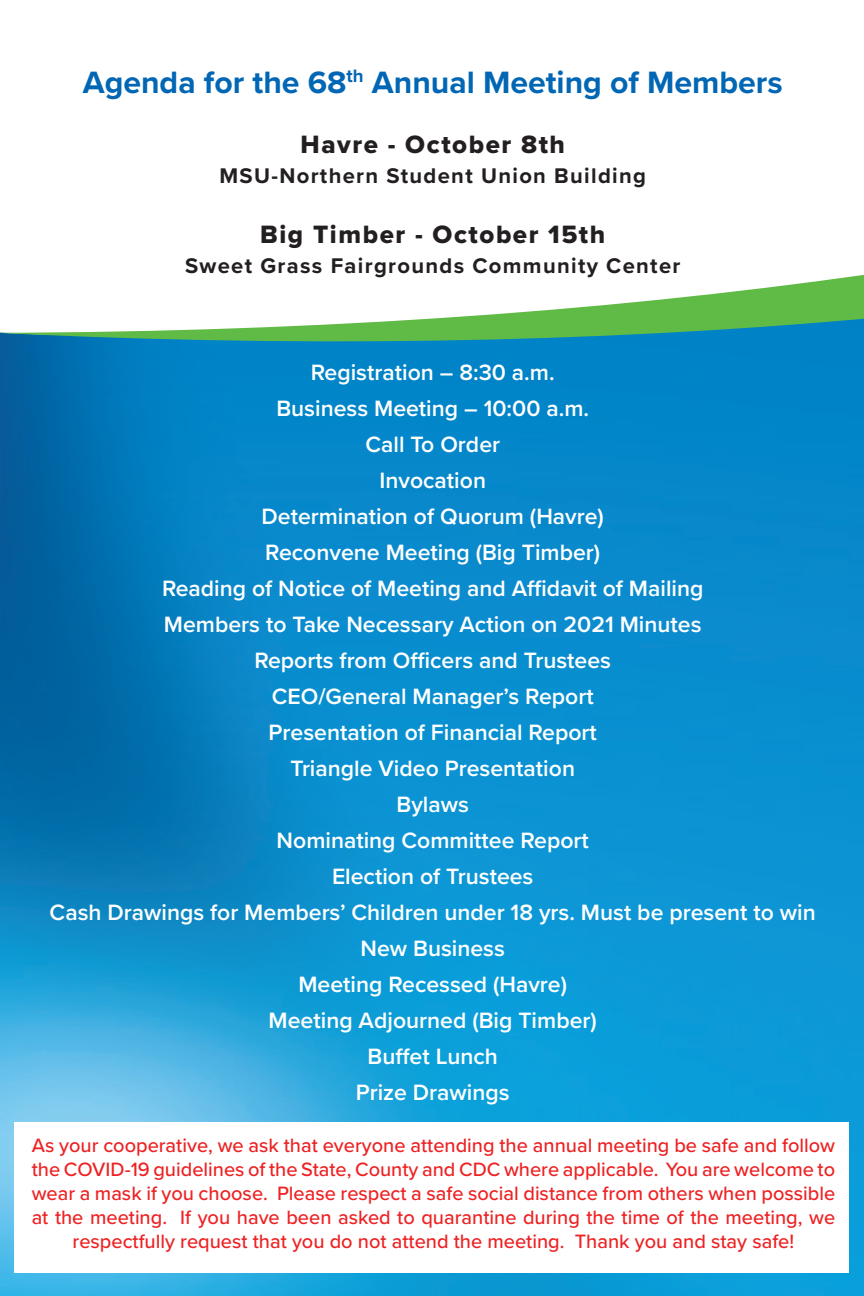
<style>
.page{position:relative;width:864px;height:1296px;background:#fff}
.page>*{position:absolute;margin:0;border:0;box-sizing:border-box;transform-origin:0 0}
.t1{font:700 32px "Proxima Nova";color:#0166b3}
.t2{font:26px "Proxima Nova Extrabld";letter-spacing:.06em;color:#231f20}
.t3{font:600 23px "Proxima Nova";color:#fff}
.t4{font:700 22px "Proxima Nova";letter-spacing:.06em;color:#231f20}
.t5{font:500 20px/24px "Proxima Nova";color:#ee2123;text-align:center}
</style>
<div class="page">
<img style="left:0;top:349px;width:864px;height:947px">
<svg style="left:0;top:274px;width:864px;height:75px"></svg>
<svg style="left:0;top:275px;width:864px;height:73px"></svg>
<div style="left:14px;top:1122px;width:835px;height:150px;background:#fff"></div>
<p class="t1" style="left:83px;top:58px;width:701px">Agenda for the 68<sup>th</sup> Annual Meeting of Members</p>
<p class="t2" style="left:301px;top:129px;width:266px">Havre - October 8th</p>
<p class="t4" style="left:220px;top:159px;width:428px">MSU-Northern Student Union Building</p>
<p class="t2" style="left:260px;top:219px;width:347px">Big Timber - October 15th</p>
<p class="t4" style="left:185px;top:249px;width:497px">Sweet Grass Fairgrounds Community Center</p>
<p class="t3" style="left:311px;top:355px;width:245px">Registration – 8:30 a.m.</p>
<p class="t3" style="left:276px;top:391px;width:314px">Business Meeting – 10:00 a.m.</p>
<p class="t3" style="left:365px;top:427px;width:136px">Call To Order</p>
<p class="t3" style="left:379px;top:463px;width:108px">Invocation</p>
<p class="t3" style="left:262px;top:499px;width:344px">Determination of Quorum (Havre)</p>
<p class="t3" style="left:265px;top:535px;width:336px">Reconvene Meeting (Big Timber)</p>
<p class="t3" style="left:162px;top:571px;width:543px">Reading of Notice of Meeting and Affidavit of Mailing</p>
<p class="t3" style="left:164px;top:607px;width:539px">Members to Take Necessary Action on 2021 Minutes</p>
<p class="t3" style="left:254px;top:643px;width:358px">Reports from Officers and Trustees</p>
<p class="t3" style="left:272px;top:679px;width:323px">CEO/General Manager’s Report</p>
<p class="t3" style="left:269px;top:715px;width:330px">Presentation of Financial Report</p>
<p class="t3" style="left:290px;top:751px;width:286px">Triangle Video Presentation</p>
<p class="t3" style="left:396px;top:787px;width:74px">Bylaws</p>
<p class="t3" style="left:277px;top:823px;width:314px">Nominating Committee Report</p>
<p class="t3" style="left:332px;top:859px;width:203px">Election of Trustees</p>
<p class="t3" style="left:50px;top:895px;width:768px">Cash Drawings for Members’ Children under 18 yrs. Must be present to win</p>
<p class="t3" style="left:360px;top:931px;width:146px">New Business</p>
<p class="t3" style="left:298px;top:967px;width:270px">Meeting Recessed (Havre)</p>
<p class="t3" style="left:269px;top:1003px;width:330px">Meeting Adjourned (Big Timber)</p>
<p class="t3" style="left:368px;top:1039px;width:132px">Buffet Lunch</p>
<p class="t3" style="left:356px;top:1075px;width:155px">Prize Drawings</p>
<p class="t5" style="left:32px;top:1133px;width:805px">As your cooperative, we ask that everyone attending the annual meeting be safe and follow the COVID-19 guidelines of the State, County and CDC where applicable. You are welcome to wear a mask if you choose. Please respect a safe social distance from others when possible at the meeting. If you have been asked to quarantine during the time of the meeting, we respectfully request that you do not attend the meeting. Thank you and stay safe!</p>
</div>
